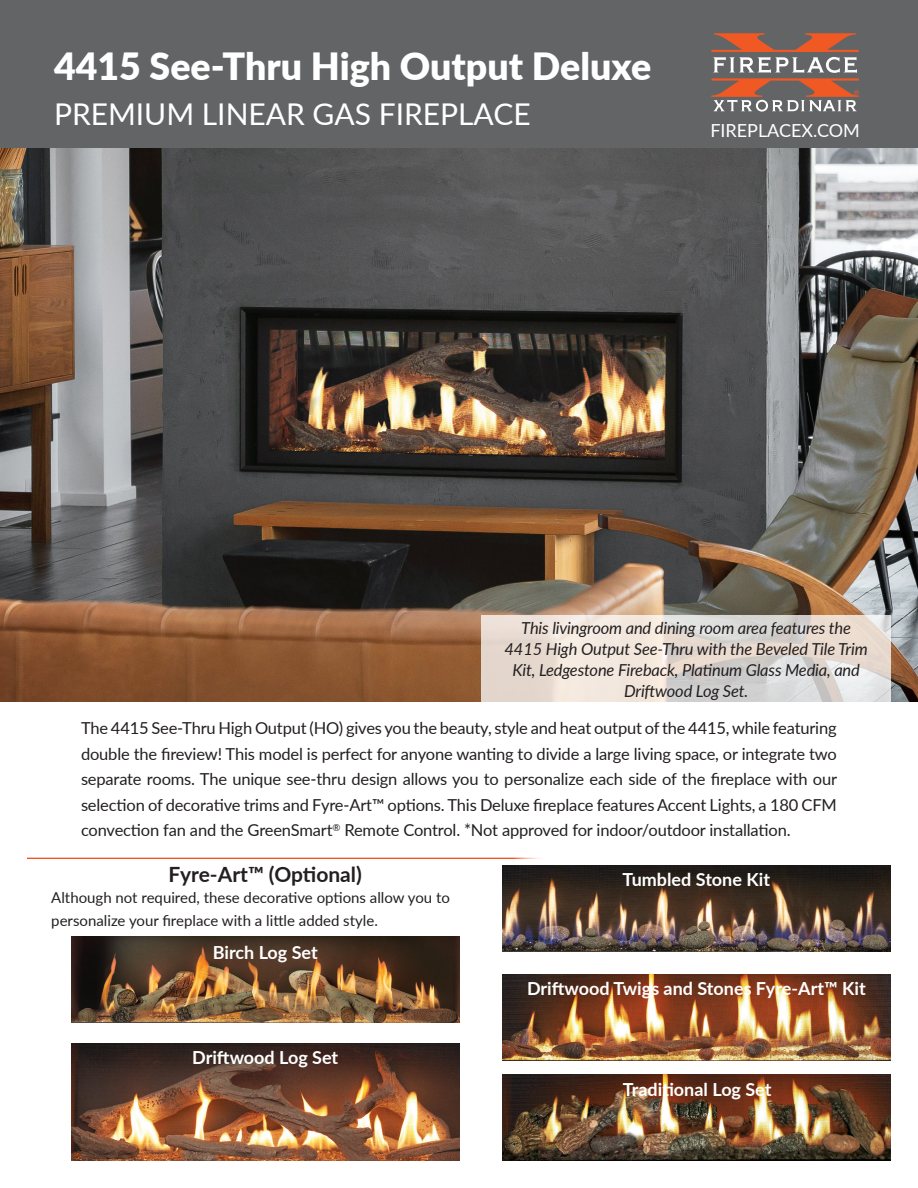
<style>
.page{position:relative;width:918px;height:1188px;background:#fff}
.page>*{position:absolute;margin:0;border:0;box-sizing:border-box;transform-origin:0 0}
.t1{font:900 37.5px "Lato";color:#fff}
.t2{font:30px "Lato";color:#fff}
.t3{font:700 21px "Lato";color:#231f20}
.t4{font:700 18px "Lato";color:#fff}
.t5{font:18px "Lato";color:#fff}
.t6{font:16.5px/25.5px "Lato";letter-spacing:-.01em;color:#231f20;text-align:justify}
.t7{font:italic 16.5px/21px "Lato";letter-spacing:-.01em;color:#231f20;text-align:center}
.t8{font:15px/22.5px "Lato";color:#231f20}
</style>
<div class="page">
<div style="left:0;top:0;width:918px;height:148px;background:#636466"></div>
<svg style="left:711px;top:33px;width:148px;height:79px"></svg>
<img style="left:0;top:148px;width:918px;height:554px">
<hr style="left:27px;top:858px;width:520px;height:1px;background:#f15322">
<svg style="left:481px;top:616px;width:410px;height:86px;background:#e5dcd5"></svg>
<img style="left:502px;top:974px;width:388px;height:86px">
<img style="left:72px;top:1044px;width:387px;height:117px">
<img style="left:71px;top:937px;width:388px;height:86px">
<img style="left:503px;top:1075px;width:387px;height:86px">
<img style="left:503px;top:865px;width:387px;height:86px">
<h1 class="t1" style="left:54px;top:38px;width:599px">4415 See-Thru High Output Deluxe</h1>
<h2 class="t2" style="left:54px;top:92px;width:478px">PREMIUM LINEAR GAS FIREPLACE</h2>
<p class="t5" style="left:710px;top:117px;width:151px">FIREPLACEX.COM</p>
<p class="t7" style="left:505px;top:617px;width:365px">This livingroom and dining room area features the 4415 High Output See-Thru with the Beveled Tile Trim Kit, Ledgestone Fireback, Platinum Glass Media, and Driftwood Log Set.</p>
<p class="t6" style="left:81px;top:715px;width:758px">The 4415 See-Thru High Output (HO) gives you the beauty, style and heat output of the 4415, while featuring double the fireview! This model is perfect for anyone wanting to divide a large living space, or integrate two separate rooms. The unique see-thru design allows you to personalize each side of the fireplace with our selection of decorative trims and Fyre-Art™ options. This Deluxe fireplace features Accent Lights, a 180 CFM convection fan and the GreenSmart<sup>®</sup> Remote Control. *Not approved for indoor/outdoor installation.</p>
<p class="t3" style="left:169px;top:859px;width:195px">Fyre-Art™ (Optional)</p>
<p class="t8" style="left:51px;top:886px;width:400px">Although not required, these decorative options allow you to personalize your fireplace with a little added style.</p>
<p class="t4" style="left:213px;top:939px;width:107px">Birch Log Set</p>
<p class="t4" style="left:192px;top:1044px;width:148px">Driftwood Log Set</p>
<p class="t4" style="left:623px;top:866px;width:149px">Tumbled Stone Kit</p>
<p class="t4" style="left:527px;top:975px;width:340px">Driftwood Twigs and Stones Fyre-Art™ Kit</p>
<p class="t4" style="left:623px;top:1076px;width:150px">Traditional Log Set</p>
</div>
